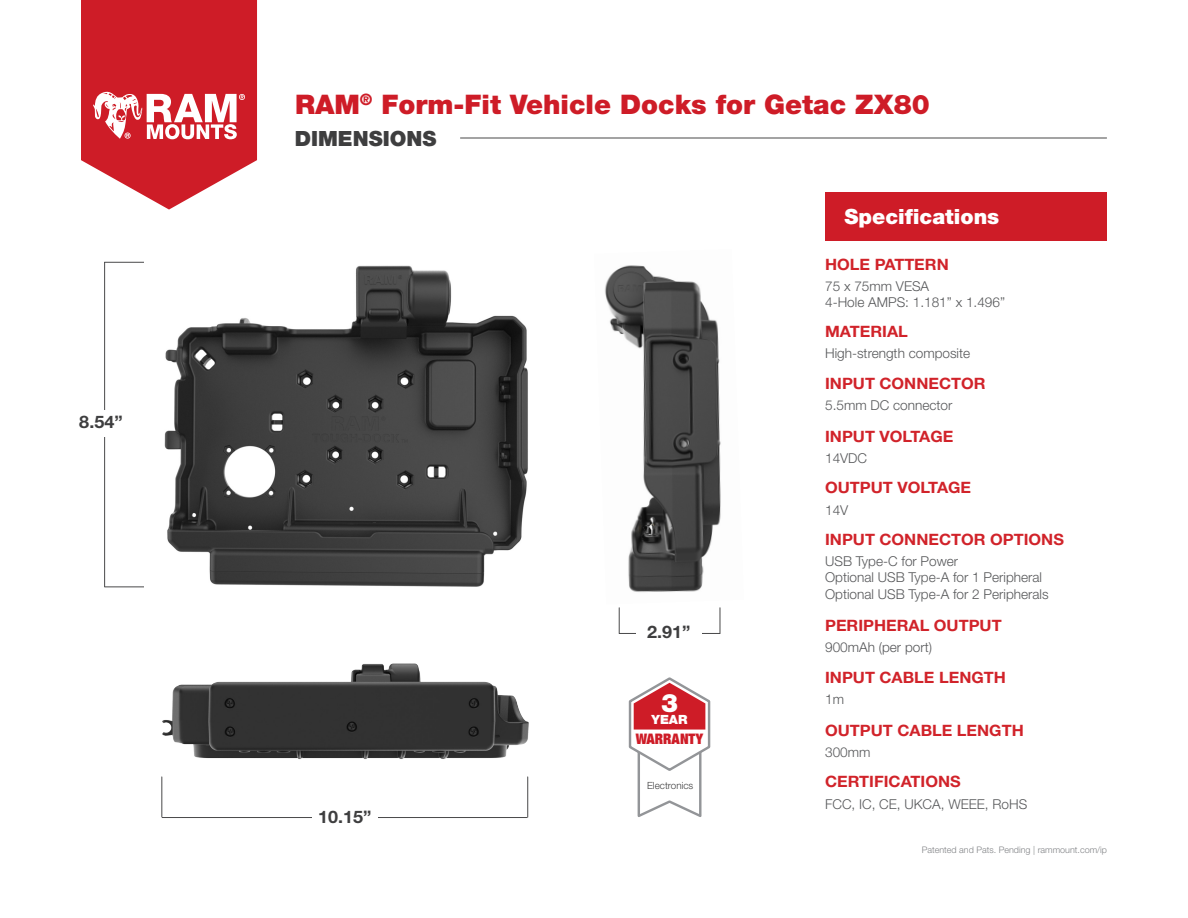
<style>
.page{position:relative;width:1188px;height:918px;background:#fff}
.page>*{position:absolute;margin:0;border:0;box-sizing:border-box;transform-origin:0 0}
.t1{font:900 27px "Helvetica Neue LT Std";color:#ce1c27}
._8_POINTS_RED_TITLE{font:900 25.35px "Helvetica Neue LT Std";color:#fff}
.Subtitle_14_gray_points_indent{font:900 21px "Helvetica Neue LT Std";color:#fff}
.Subtitle_14_gray_points_indent-2{font:900 21px "Helvetica Neue LT Std";color:#3e3e3f}
.Features_aligned_to_the_center{font:700 17.25px "Helvetica Neue LT Std";color:#3e3e3f;scale:1.04 1}
.Features_aligned_to_the_center-2{font:700 15.6px "Helvetica Neue LT Std";color:#d1232a;scale:1.04 1}
.t2{font:900 condensed 14.55px "Helvetica Neue LT Std";color:#ce1c27}
.Features_aligned_to_the_center-3{font:300 13.65px "Helvetica Neue LT Std";color:#57585a}
._8_POINTS_RED_TITLE-2{font:900 12.75px "Helvetica Neue LT Std";color:#fff}
.COPY_8_POINTS{font:300 9.9px "Helvetica Neue LT Std";color:#3e3e3f}
.t3{font:300 9px "Helvetica Neue LT Std";color:#808285}
</style>
<div class="page">
<hr style="left:460px;top:138px;width:647px;height:1px;background:#3e3e3f">
<hr style="left:105px;top:262px;width:40px;height:1px;background:#3e3e3f">
<hr style="left:104px;top:262px;width:1px;height:325px;background:#3e3e3f">
<hr style="left:105px;top:586px;width:40px;height:1px;background:#3e3e3f">
<div style="left:68px;top:411px;width:66px;height:26px;background:#fff"></div>
<hr style="left:161px;top:777px;width:1px;height:40px;background:#3e3e3f">
<hr style="left:162px;top:817px;width:365px;height:1px;background:#3e3e3f">
<hr style="left:527px;top:777px;width:1px;height:40px;background:#3e3e3f">
<svg style="left:619px;top:608px;width:1px;height:25px"></svg>
<hr style="left:619px;top:633px;width:101px;height:1px;background:#3e3e3f">
<svg style="left:720px;top:608px;width:1px;height:25px"></svg>
<div style="left:312px;top:804px;width:66px;height:27px;background:#fff"></div>
<div style="left:636px;top:620px;width:66px;height:27px;background:#fff"></div>
<div style="left:825px;top:192px;width:282px;height:49px;background:#ce1c27"></div>
<svg style="left:628px;top:677px;width:83px;height:140px"></svg>
<img style="left:162px;top:663px;width:367px;height:96px">
<img style="left:604px;top:265px;width:117px;height:327px">
<img style="left:144px;top:262px;width:384px;height:325px">
<svg style="left:81px;top:0;width:176px;height:210px"></svg>
<p class="Features_aligned_to_the_center" style="left:79px;top:412px;width:43px">8.54”</p>
<h1 class="t1" style="left:295px;top:88px;width:636px">RAM<sup>®</sup> Form-Fit Vehicle Docks for Getac ZX80</h1>
<p class="Subtitle_14_gray_points_indent-2" style="left:295px;top:125px;width:143px">DIMENSIONS</p>
<p class="Features_aligned_to_the_center" style="left:318px;top:806px;width:53px">10.15”</p>
<p class="Features_aligned_to_the_center" style="left:647px;top:622px;width:43px">2.91”</p>
<p class="_8_POINTS_RED_TITLE" style="left:661px;top:688px;width:18px">3</p>
<p class="_8_POINTS_RED_TITLE-2" style="left:652px;top:712px;width:38px">YEAR</p>
<p class="t2" style="left:636px;top:729px;width:69px">WARRANTY</p>
<p class="COPY_8_POINTS" style="left:647px;top:779px;width:48px">Electronics</p>
<p class="Subtitle_14_gray_points_indent" style="left:845px;top:204px;width:156px">Specifications</p>
<p class="Features_aligned_to_the_center-2" style="left:825px;top:254px;width:120px">HOLE PATTERN</p>
<p class="Features_aligned_to_the_center-3" style="left:825px;top:278px;width:106px">75 x 75mm VESA</p>
<p class="Features_aligned_to_the_center-3" style="left:825px;top:294px;width:181px">4-Hole AMPS: 1.181” x 1.496”</p>
<p class="Features_aligned_to_the_center-2" style="left:825px;top:322px;width:81px">MATERIAL</p>
<p class="Features_aligned_to_the_center-3" style="left:825px;top:345px;width:147px">High-strength composite</p>
<p class="Features_aligned_to_the_center-2" style="left:825px;top:373px;width:156px">INPUT CONNECTOR</p>
<p class="Features_aligned_to_the_center-3" style="left:825px;top:397px;width:129px">5.5mm DC connector</p>
<p class="Features_aligned_to_the_center-2" style="left:825px;top:427px;width:125px">INPUT VOLTAGE</p>
<p class="Features_aligned_to_the_center-3" style="left:825px;top:450px;width:44px">14VDC</p>
<p class="Features_aligned_to_the_center-2" style="left:825px;top:478px;width:142px">OUTPUT VOLTAGE</p>
<p class="Features_aligned_to_the_center-3" style="left:825px;top:501px;width:25px">14V</p>
<p class="Features_aligned_to_the_center-2" style="left:825px;top:530px;width:231px">INPUT CONNECTOR OPTIONS</p>
<p class="Features_aligned_to_the_center-3" style="left:825px;top:553px;width:135px">USB Type-C for Power</p>
<p class="Features_aligned_to_the_center-3" style="left:825px;top:569px;width:218px">Optional USB Type-A for 1 Peripheral</p>
<p class="Features_aligned_to_the_center-3" style="left:825px;top:585px;width:225px">Optional USB Type-A for 2 Peripherals</p>
<p class="Features_aligned_to_the_center-2" style="left:825px;top:616px;width:171px">PERIPHERAL OUTPUT</p>
<p class="Features_aligned_to_the_center-3" style="left:825px;top:639px;width:108px">900mAh (per port)</p>
<p class="Features_aligned_to_the_center-2" style="left:825px;top:667px;width:175px">INPUT CABLE LENGTH</p>
<p class="Features_aligned_to_the_center-3" style="left:825px;top:691px;width:20px">1m</p>
<p class="Features_aligned_to_the_center-2" style="left:825px;top:721px;width:193px">OUTPUT CABLE LENGTH</p>
<p class="Features_aligned_to_the_center-3" style="left:825px;top:744px;width:47px">300mm</p>
<p class="Features_aligned_to_the_center-2" style="left:825px;top:772px;width:132px">CERTIFICATIONS</p>
<p class="Features_aligned_to_the_center-3" style="left:825px;top:795px;width:204px">FCC, IC, CE, UKCA, WEEE, RoHS</p>
<p class="t3" style="left:922px;top:844px;width:187px">Patented and Pats. Pending | rammount.com/ip</p>
</div>
